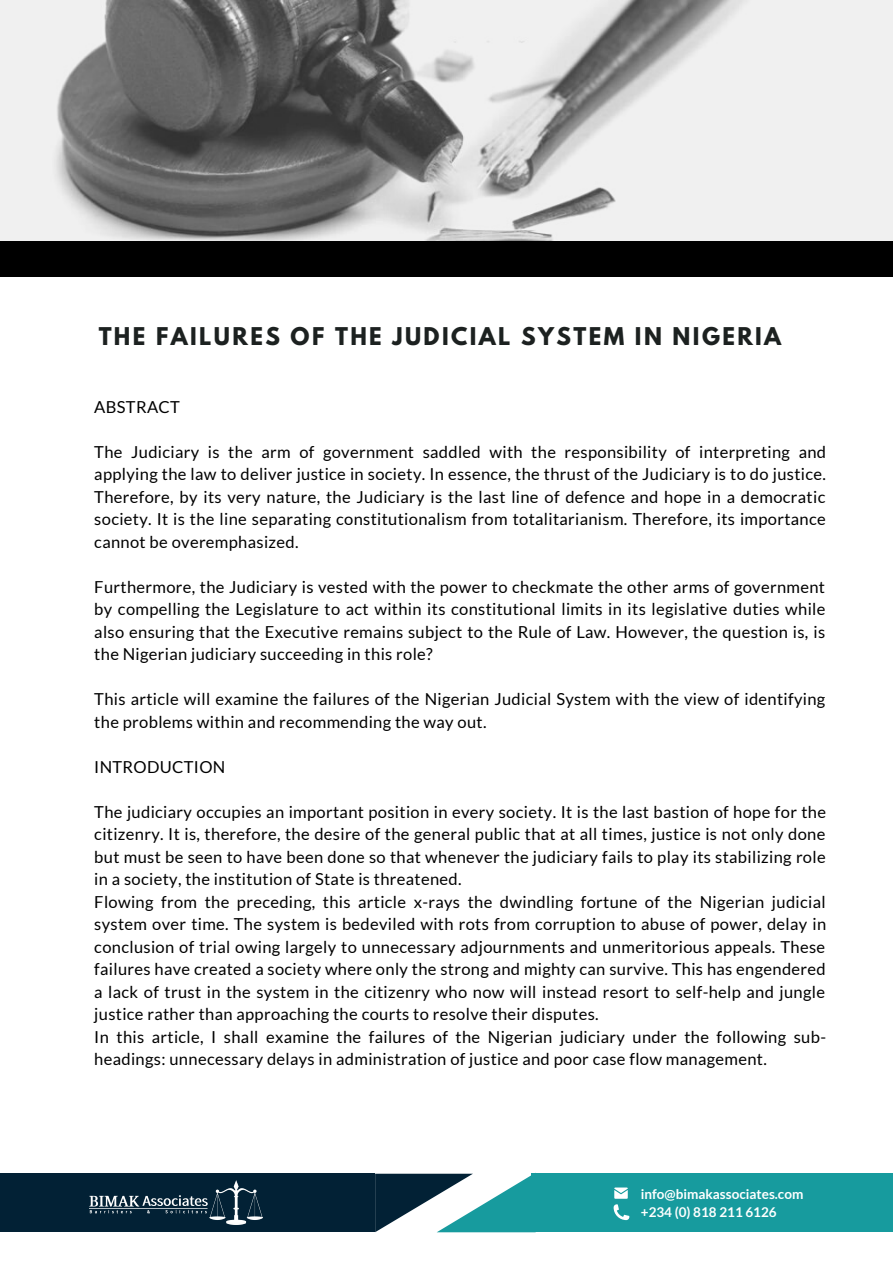
<style>
.page{position:relative;width:893px;height:1264px;background:#fff}
.page>*{position:absolute;margin:0;border:0;box-sizing:border-box;transform-origin:0 0}
.t1{font:700 21.75px "League Spartan";letter-spacing:.11em;color:#1c2120}
.t2{font:16.5px/22.5px "Lato";letter-spacing:.02em;color:#000;text-align:justify}
.t3{font:700 13.5px/18px "Lato";color:#fff}
</style>
<div class="page">
<img style="left:0;top:0;width:892px;height:240px">
<div style="left:0;top:241px;width:892px;height:36px;background:#000"></div>
<div style="left:0;top:1173px;width:375px;height:59px;background:#022135"></div>
<div style="left:531px;top:1173px;width:361px;height:59px;background:#179b9e"></div>
<svg style="left:375px;top:1173px;width:156px;height:59px"></svg>
<img style="left:89px;top:1180px;width:173px;height:44px">
<svg style="left:613px;top:1204px;width:16px;height:15px"></svg>
<svg style="left:614px;top:1187px;width:13px;height:11px"></svg>
<h1 class="t1" style="left:99px;top:326px;width:684px">THE FAILURES OF THE JUDICIAL SYSTEM IN NIGERIA</h1>
<p class="t2" style="left:94px;top:395px;width:87px">ABSTRACT</p>
<p class="t2" style="left:94px;top:440px;width:733px">The Judiciary is the arm of government saddled with the responsibility of interpreting and applying the law to deliver justice in society. In essence, the thrust of the Judiciary is to do justice.<br>Therefore, by its very nature, the Judiciary is the last line of defence and hope in a democratic society. It is the line separating constitutionalism from totalitarianism. Therefore, its importance cannot be overemphasized.</p>
<p class="t2" style="left:94px;top:575px;width:732px">Furthermore, the Judiciary is vested with the power to checkmate the other arms of government by compelling the Legislature to act within its constitutional limits in its legislative duties while also ensuring that the Executive remains subject to the Rule of Law. However, the question is, is the Nigerian judiciary succeeding in this role?</p>
<p class="t2" style="left:94px;top:687px;width:732px">This article will examine the failures of the Nigerian Judicial System with the view of identifying the problems within and recommending the way out.</p>
<p class="t2" style="left:94px;top:755px;width:133px">INTRODUCTION</p>
<p class="t2" style="left:94px;top:800px;width:733px;text-align:left">The judiciary occupies an important position in every society. It is the last bastion of hope for the citizenry. It is, therefore, the desire of the general public that at all times, justice is not only done but must be seen to have been done so that whenever the judiciary fails to play its stabilizing role in a society, the institution of State is threatened.<br>Flowing from the preceding, this article x-rays the dwindling fortune of the Nigerian judicial system over time. The system is bedeviled with rots from corruption to abuse of power, delay in conclusion of trial owing largely to unnecessary adjournments and unmeritorious appeals. These failures have created a society where only the strong and mighty can survive. This has engendered a lack of trust in the system in the citizenry who now will instead resort to self-help and jungle justice rather than approaching the courts to resolve their disputes.<br>In this article, I shall examine the failures of the Nigerian judiciary under the following sub&shy;headings: unnecessary delays in administration of justice and poor case flow management.</p>
<p class="t3" style="left:640px;top:1184px;width:164px">info@bimakassociates.com +234 (0) 818 211 6126</p>
</div>
